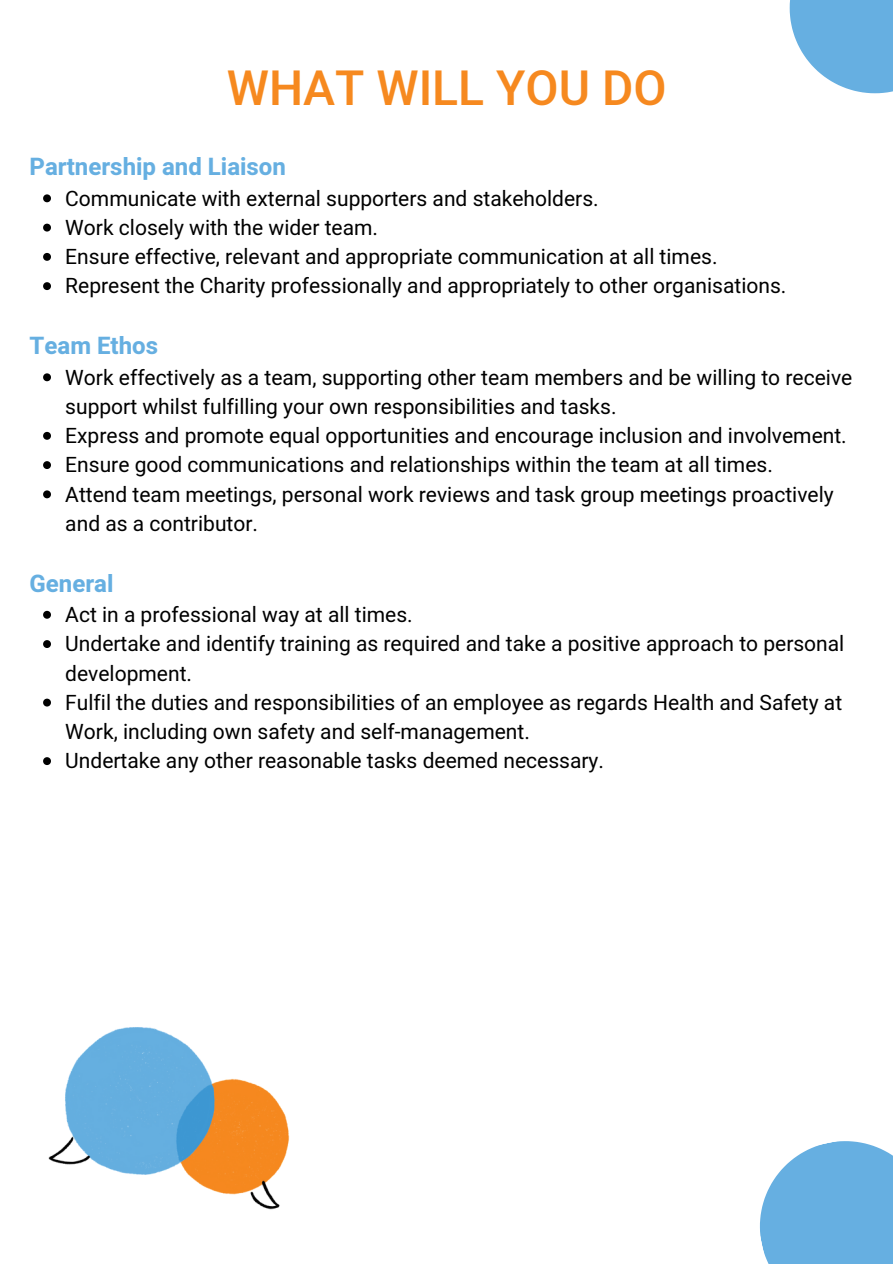
<style>
.page{position:relative;width:893px;height:1264px;background:#fff}
.page>*{position:absolute;margin:0;border:0;box-sizing:border-box;transform-origin:0 0}
.t1{font:500 48px "Heebo";color:#f6891f}
.t2{font:700 24px "Heebo";color:#66afe1}
.t3{font:21px/29.2px "Heebo";color:#000}
</style>
<div class="page">
<svg style="left:43px;top:194px;width:8px;height:8px"></svg>
<svg style="left:43px;top:224px;width:8px;height:7px"></svg>
<svg style="left:43px;top:253px;width:8px;height:8px"></svg>
<svg style="left:43px;top:282px;width:8px;height:8px"></svg>
<svg style="left:43px;top:373px;width:8px;height:8px"></svg>
<svg style="left:43px;top:432px;width:8px;height:8px"></svg>
<svg style="left:43px;top:461px;width:8px;height:8px"></svg>
<svg style="left:43px;top:490px;width:8px;height:8px"></svg>
<svg style="left:43px;top:611px;width:8px;height:7px"></svg>
<svg style="left:43px;top:640px;width:8px;height:8px"></svg>
<svg style="left:43px;top:698px;width:8px;height:8px"></svg>
<svg style="left:43px;top:757px;width:8px;height:8px"></svg>
<svg style="left:789px;top:0;width:103px;height:93px"></svg>
<svg style="left:759px;top:1141px;width:133px;height:122px;background:#78b8e4"></svg>
<img style="left:48px;top:1027px;width:242px;height:183px">
<p class="t1" style="left:227px;top:54px;width:441px">WHAT WILL YOU DO</p>
<p class="t2" style="left:30px;top:150px;width:258px">Partnership and Liaison</p>
<h1 class="t3" style="left:65px;top:184px;width:535px">Communicate with external supporters and stakeholders.</h1>
<h2 class="t3" style="left:65px;top:214px;width:314px">Work closely with the wider team.</h2>
<p class="t3" style="left:65px;top:243px;width:653px">Ensure effective, relevant and appropriate communication at all times.</p>
<p class="t3" style="left:65px;top:272px;width:722px">Represent the Charity professionally and appropriately to other organisations.</p>
<p class="t2" style="left:30px;top:329px;width:130px">Team Ethos</p>
<p class="t3" style="left:65px;top:363px;width:788px">Work effectively as a team, supporting other team members and be willing to receive support whilst fulfilling your own responsibilities and tasks.</p>
<h2 class="t3" style="left:65px;top:422px;width:783px">Express and promote equal opportunities and encourage inclusion and involvement.</h2>
<p class="t3" style="left:65px;top:451px;width:709px">Ensure good communications and relationships within the team at all times.</p>
<p class="t3" style="left:65px;top:480px;width:769px">Attend team meetings, personal work reviews and task group meetings proactively and as a contributor.</p>
<p class="t2" style="left:30px;top:566px;width:85px">General</p>
<p class="t3" style="left:65px;top:601px;width:349px">Act in a professional way at all times.</p>
<h2 class="t3" style="left:65px;top:630px;width:780px">Undertake and identify training as required and take a positive approach to personal development.</h2>
<p class="t3" style="left:65px;top:688px;width:778px">Fulfil the duties and responsibilities of an employee as regards Health and Safety at<br>Work, including own safety and self-management.</p>
<p class="t3" style="left:65px;top:747px;width:540px">Undertake any other reasonable tasks deemed necessary.</p>
</div>
